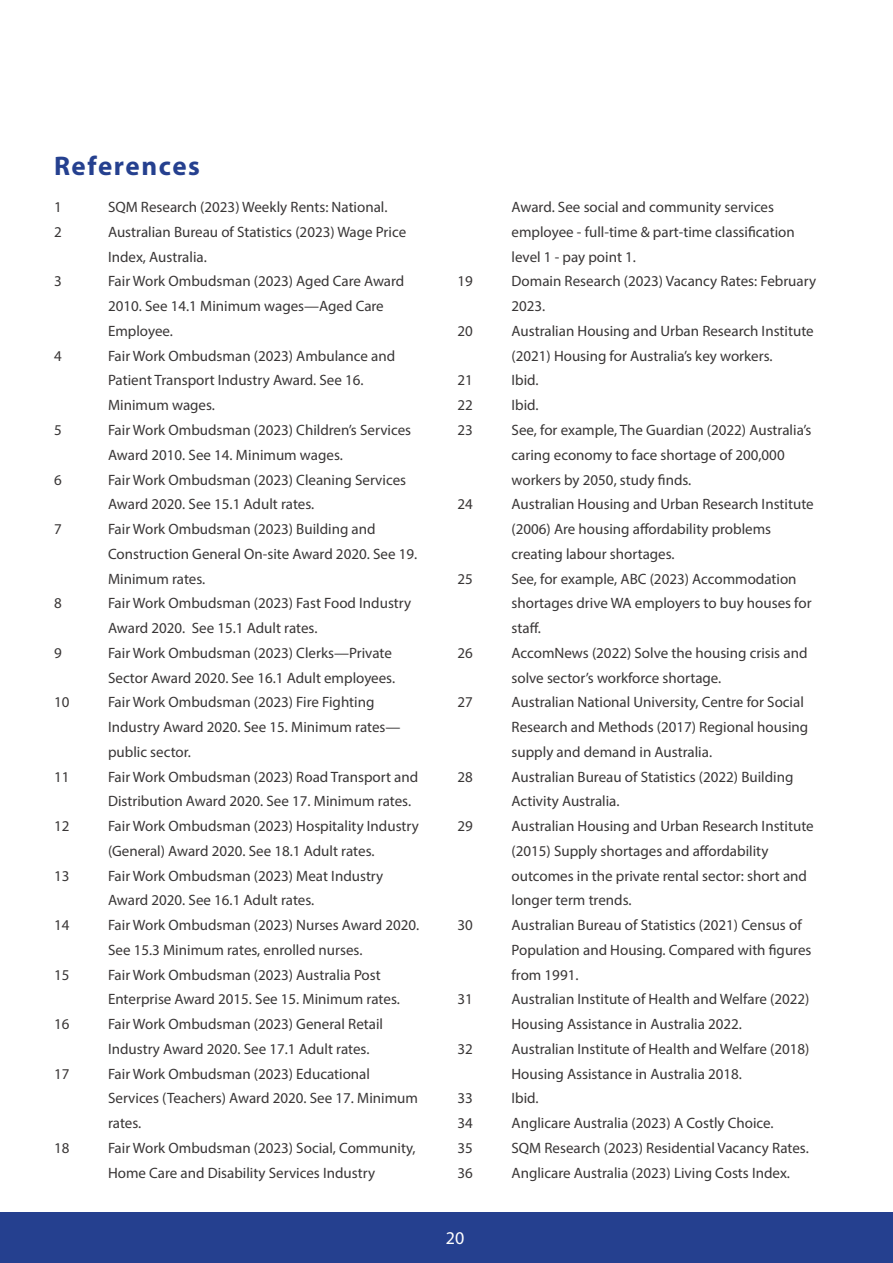
<style>
.page{position:relative;width:893px;height:1263px;background:#fff}
.page>*{position:absolute;margin:0;border:0;box-sizing:border-box;transform-origin:0 0}
.t1{font:700 27px "Myriad Pro";letter-spacing:.06em;color:#25408f}
.t2{font:18px "Myriad Pro";color:#fff}
.t3{font:15px/24.8px "Myriad Pro";color:#393636}
</style>
<div class="page">
<div style="left:0;top:1212px;width:892px;height:51px;background:#25408f"></div>
<h1 class="t1" style="left:54px;top:148px;width:148px">References</h1>
<p class="t3" style="left:54px;top:195px;width:9px">1</p>
<p class="t3" style="left:108px;top:195px;width:281px">SQM Research (2023) Weekly Rents: National.</p>
<p class="t3" style="left:54px;top:219px;width:9px">2</p>
<p class="t3" style="left:108px;top:219px;width:300px">Australian Bureau of Statistics (2023) Wage Price<br>Index, Australia.</p>
<p class="t3" style="left:54px;top:269px;width:9px">3</p>
<p class="t3" style="left:108px;top:269px;width:298px">Fair Work Ombudsman (2023) Aged Care Award<br>2010. See 14.1 Minimum wages—Aged Care<br>Employee.</p>
<p class="t3" style="left:54px;top:343px;width:9px">4</p>
<p class="t3" style="left:108px;top:343px;width:289px">Fair Work Ombudsman (2023) Ambulance and<br>Patient Transport Industry Award. See 16.<br>Minimum wages.</p>
<p class="t3" style="left:54px;top:417px;width:9px">5</p>
<p class="t3" style="left:108px;top:417px;width:305px">Fair Work Ombudsman (2023) Children’s Services<br>Award 2010. See 14. Minimum wages.</p>
<p class="t3" style="left:54px;top:467px;width:9px">6</p>
<p class="t3" style="left:108px;top:467px;width:300px">Fair Work Ombudsman (2023) Cleaning Services<br>Award 2020. See 15.1 Adult rates.</p>
<p class="t3" style="left:54px;top:516px;width:9px">7</p>
<p class="t3" style="left:108px;top:516px;width:311px">Fair Work Ombudsman (2023) Building and<br>Construction General On-site Award 2020. See 19.<br>Minimum rates.</p>
<p class="t3" style="left:54px;top:591px;width:9px">8</p>
<p class="t3" style="left:108px;top:591px;width:305px">Fair Work Ombudsman (2023) Fast Food Industry<br>Award 2020. See 15.1 Adult rates.</p>
<p class="t3" style="left:54px;top:640px;width:9px">9</p>
<p class="t3" style="left:108px;top:640px;width:289px">Fair Work Ombudsman (2023) Clerks—Private<br>Sector Award 2020. See 16.1 Adult employees.</p>
<p class="t3" style="left:54px;top:690px;width:17px">10</p>
<p class="t3" style="left:108px;top:690px;width:294px">Fair Work Ombudsman (2023) Fire Fighting<br>Industry Award 2020. See 15. Minimum rates— public sector.</p>
<p class="t3" style="left:54px;top:764px;width:17px">11</p>
<p class="t3" style="left:108px;top:764px;width:312px">Fair Work Ombudsman (2023) Road Transport and<br>Distribution Award 2020. See 17. Minimum rates.</p>
<p class="t3" style="left:54px;top:813px;width:17px">12</p>
<p class="t3" style="left:108px;top:813px;width:312px">Fair Work Ombudsman (2023) Hospitality Industry (General) Award 2020. See 18.1 Adult rates.</p>
<p class="t3" style="left:54px;top:863px;width:17px">13</p>
<p class="t3" style="left:108px;top:863px;width:277px">Fair Work Ombudsman (2023) Meat Industry<br>Award 2020. See 16.1 Adult rates.</p>
<p class="t3" style="left:54px;top:912px;width:17px">14</p>
<p class="t3" style="left:108px;top:912px;width:313px">Fair Work Ombudsman (2023) Nurses Award 2020.<br>See 15.3 Minimum rates, enrolled nurses.</p>
<p class="t3" style="left:54px;top:962px;width:17px">15</p>
<p class="t3" style="left:108px;top:962px;width:293px">Fair Work Ombudsman (2023) Australia Post<br>Enterprise Award 2015. See 15. Minimum rates.</p>
<p class="t3" style="left:54px;top:1011px;width:17px">16</p>
<p class="t3" style="left:108px;top:1011px;width:277px">Fair Work Ombudsman (2023) General Retail<br>Industry Award 2020. See 17.1 Adult rates.</p>
<p class="t3" style="left:54px;top:1061px;width:17px">17</p>
<p class="t3" style="left:108px;top:1061px;width:311px">Fair Work Ombudsman (2023) Educational<br>Services (Teachers) Award 2020. See 17. Minimum rates.</p>
<p class="t3" style="left:54px;top:1135px;width:17px">18</p>
<p class="t3" style="left:108px;top:1135px;width:309px">Fair Work Ombudsman (2023) Social, Community,<br>Home Care and Disability Services Industry</p>
<p class="t3" style="left:512px;top:195px;width:285px">Award. See social and community services employee - full-time &amp; part-time classification level 1 - pay point 1.</p>
<p class="t3" style="left:458px;top:269px;width:17px">19</p>
<p class="t3" style="left:512px;top:269px;width:306px">Domain Research (2023) Vacancy Rates: February<br>2023.</p>
<p class="t3" style="left:458px;top:318px;width:17px">20</p>
<p class="t3" style="left:512px;top:318px;width:304px">Australian Housing and Urban Research Institute (2021) Housing for Australia’s key workers.</p>
<p class="t3" style="left:458px;top:368px;width:17px">21</p>
<p class="t3" style="left:511px;top:368px;width:29px">Ibid.</p>
<p class="t3" style="left:458px;top:393px;width:17px">22</p>
<p class="t3" style="left:511px;top:393px;width:29px">Ibid.</p>
<p class="t3" style="left:458px;top:417px;width:17px">23</p>
<p class="t3" style="left:512px;top:417px;width:301px">See, for example, The Guardian (2022) Australia’s caring economy to face shortage of 200,000 workers by 2050, study finds.</p>
<p class="t3" style="left:458px;top:492px;width:17px">24</p>
<p class="t3" style="left:512px;top:492px;width:304px">Australian Housing and Urban Research Institute (2006) Are housing affordability problems creating labour shortages.</p>
<p class="t3" style="left:458px;top:566px;width:17px">25</p>
<p class="t3" style="left:512px;top:566px;width:302px">See, for example, ABC (2023) Accommodation shortages drive WA employers to buy houses for staff.</p>
<p class="t3" style="left:458px;top:640px;width:17px">26</p>
<p class="t3" style="left:512px;top:640px;width:297px">AccomNews (2022) Solve the housing crisis and solve sector’s workforce shortage.</p>
<p class="t3" style="left:458px;top:690px;width:17px">27</p>
<p class="t3" style="left:512px;top:690px;width:298px">Australian National University, Centre for Social<br>Research and Methods (2017) Regional housing supply and demand in Australia.</p>
<p class="t3" style="left:458px;top:764px;width:17px">28</p>
<p class="t3" style="left:512px;top:764px;width:283px">Australian Bureau of Statistics (2022) Building<br>Activity Australia.</p>
<p class="t3" style="left:458px;top:813px;width:17px">29</p>
<p class="t3" style="left:512px;top:813px;width:304px">Australian Housing and Urban Research Institute (2015) Supply shortages and affordability outcomes in the private rental sector: short and longer term trends.</p>
<p class="t3" style="left:458px;top:912px;width:17px">30</p>
<p class="t3" style="left:512px;top:912px;width:301px">Australian Bureau of Statistics (2021) Census of<br>Population and Housing. Compared with figures from 1991.</p>
<p class="t3" style="left:458px;top:987px;width:17px">31</p>
<p class="t3" style="left:512px;top:987px;width:299px">Australian Institute of Health and Welfare (2022)<br>Housing Assistance in Australia 2022.</p>
<p class="t3" style="left:458px;top:1036px;width:17px">32</p>
<p class="t3" style="left:512px;top:1036px;width:299px">Australian Institute of Health and Welfare (2018)<br>Housing Assistance in Australia 2018.</p>
<p class="t3" style="left:458px;top:1086px;width:17px">33</p>
<p class="t3" style="left:511px;top:1086px;width:29px">Ibid.</p>
<p class="t3" style="left:458px;top:1110px;width:17px">34</p>
<p class="t3" style="left:512px;top:1110px;width:264px">Anglicare Australia (2023) A Costly Choice.</p>
<p class="t3" style="left:458px;top:1135px;width:17px">35</p>
<p class="t3" style="left:512px;top:1135px;width:299px">SQM Research (2023) Residential Vacancy Rates.</p>
<p class="t3" style="left:458px;top:1160px;width:17px">36</p>
<p class="t3" style="left:512px;top:1160px;width:280px">Anglicare Australia (2023) Living Costs Index.</p>
<p class="t2" style="left:446px;top:1226px;width:20px">20</p>
</div>
